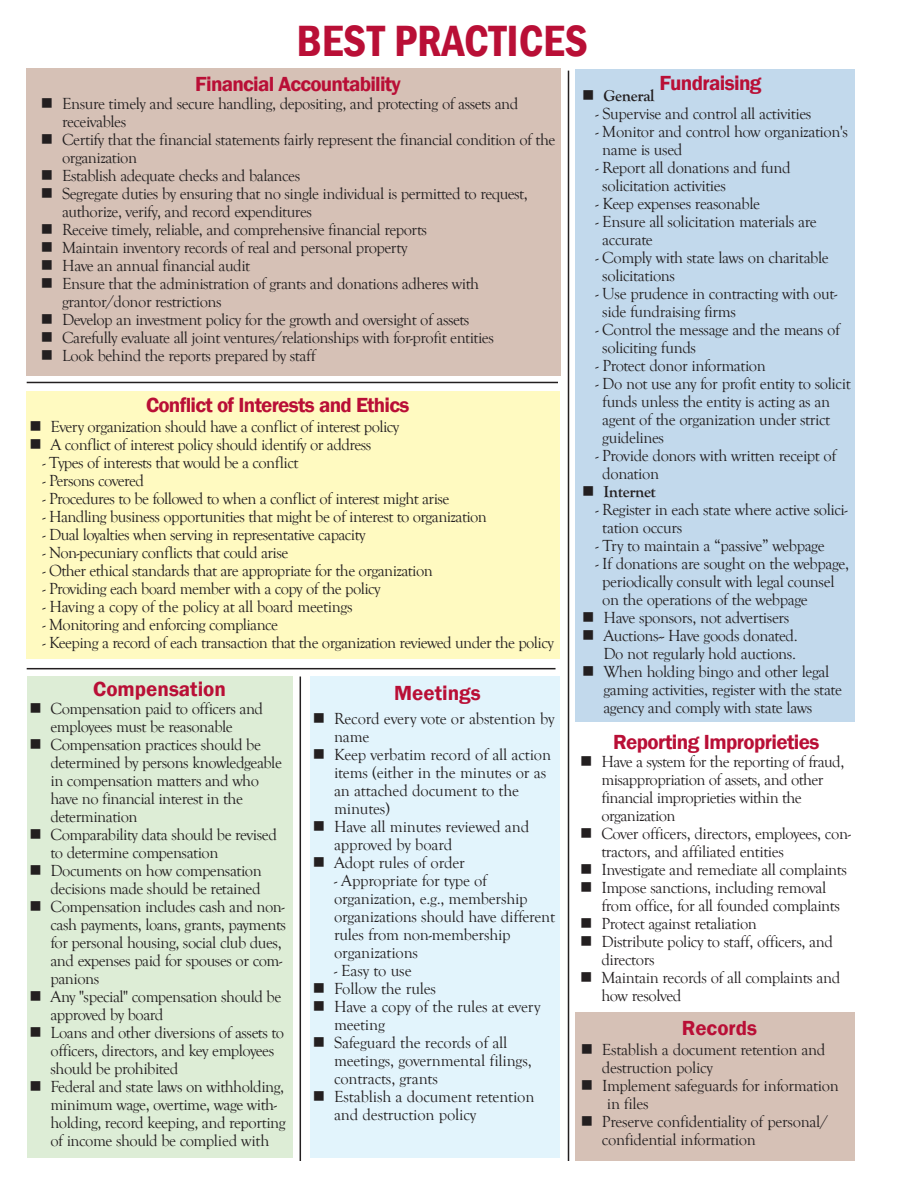
<style>
.page{position:relative;width:918px;height:1188px;background:#fff}
.page>*{position:absolute;margin:0;border:0;box-sizing:border-box;transform-origin:0 0}
.t1{font:600 condensed 45px "Franklin Gothic";color:#b90f36}
.t2{font:600 21px "Franklin Gothic";letter-spacing:-.03em;color:#b90f36}
.t3{font:600 21px "Franklin Gothic";color:#b90f36}
.t4{font:16.5px/18px "Goudy Old Style T";letter-spacing:-.03em;color:#231f20}
.t5{font:16.5px/18px "Goudy Old Style T";letter-spacing:-.01em;color:#231f20}
.t6{font:700 16.5px "Goudy Old Style T";letter-spacing:-.025em;color:#231f20}
</style>
<div class="page">
<div style="left:575px;top:1012px;width:280px;height:149px;background:#d6c1b6"></div>
<div style="left:27px;top:392px;width:533px;height:267px;background:#fffac1"></div>
<div style="left:310px;top:676px;width:249px;height:482px;background:#e2f4fc"></div>
<div style="left:27px;top:68px;width:534px;height:307px;background:#d6c1b6"></div>
<div style="left:575px;top:69px;width:280px;height:653px;background:#c2d9ec"></div>
<hr style="left:568px;top:71px;width:1px;height:1090px;background:#231f20">
<div style="left:27px;top:677px;width:266px;height:481px;background:#ddedd6"></div>
<hr style="left:300px;top:677px;width:1px;height:484px;background:#231f20">
<hr style="left:27px;top:382px;width:531px;height:1px;background:#231f20">
<hr style="left:27px;top:668px;width:529px;height:1px;background:#231f20">
<h1 class="t1" style="left:297px;top:15px;width:293px">BEST PRACTICES</h1>
<p class="t2" style="left:195px;top:72px;width:207px">Financial Accountability</p>
<p class="t4" style="left:62px;top:95px;width:458px;text-indent:-21px">■ Ensure timely and secure handling, depositing, and protecting of assets and receivables</p>
<p class="t4" style="left:62px;top:131px;width:495px;text-indent:-21px">■ Certify that the financial statements fairly represent the financial condition of the organization</p>
<p class="t4" style="left:41px;top:167px;width:261px">■ Establish adequate checks and balances</p>
<p class="t4" style="left:62px;top:185px;width:467px;text-indent:-21px">■ Segregate duties by ensuring that no single individual is permitted to request, authorize, verify, and record expenditures</p>
<p class="t4" style="left:41px;top:221px;width:388px">■ Receive timely, reliable, and comprehensive financial reports</p>
<p class="t4" style="left:41px;top:239px;width:368px">■ Maintain inventory records of real and personal property</p>
<p class="t4" style="left:41px;top:257px;width:211px">■ Have an annual financial audit</p>
<p class="t4" style="left:62px;top:275px;width:419px;text-indent:-21px">■ Ensure that the administration of grants and donations adheres with grantor/donor restrictions</p>
<p class="t4" style="left:41px;top:311px;width:430px">■ Develop an investment policy for the growth and oversight of assets</p>
<p class="t4" style="left:41px;top:329px;width:455px">■ Carefully evaluate all joint ventures/relationships with for-profit entities</p>
<p class="t4" style="left:41px;top:347px;width:276px">■ Look behind the reports prepared by staff</p>
<p class="t2" style="left:146px;top:393px;width:265px">Conflict of Interests and Ethics</p>
<p class="t4" style="left:29px;top:417px;width:372px">■ Every organization should have a conflict of interest policy</p>
<p class="t4" style="left:29px;top:435px;width:343px">■ A conflict of interest policy should identify or address</p>
<p class="t4" style="left:43px;top:453px;width:257px">- Types of interests that would be a conflict</p>
<p class="t4" style="left:43px;top:471px;width:103px">- Persons covered</p>
<p class="t4" style="left:43px;top:489px;width:408px">- Procedures to be followed to when a conflict of interest might arise</p>
<p class="t4" style="left:43px;top:507px;width:446px">- Handling business opportunities that might be of interest to organization</p>
<p class="t4" style="left:43px;top:525px;width:325px">- Dual loyalties when serving in representative capacity</p>
<p class="t4" style="left:43px;top:543px;width:247px">- Non-pecuniary conflicts that could arise</p>
<p class="t4" style="left:43px;top:561px;width:392px">- Other ethical standards that are appropriate for the organization</p>
<p class="t4" style="left:43px;top:579px;width:340px">- Providing each board member with a copy of the policy</p>
<p class="t4" style="left:43px;top:597px;width:312px">- Having a copy of the policy at all board meetings</p>
<p class="t4" style="left:43px;top:615px;width:237px">- Monitoring and enforcing compliance</p>
<p class="t4" style="left:43px;top:633px;width:513px">- Keeping a record of each transaction that the organization reviewed under the policy</p>
<p class="t3" style="left:93px;top:677px;width:134px">Compensation</p>
<p class="t4" style="left:29px;top:699px;width:235px;text-align:center">■ Compensation paid to officers and employees must be reasonable</p>
<p class="t4" style="left:51px;top:735px;width:233px;text-indent:-21px">■ Compensation practices should be determined by persons knowledgeable in compensation matters and who have no financial interest in the determination</p>
<p class="t4" style="left:51px;top:825px;width:228px;text-indent:-21px">■ Comparability data should be revised to determine compensation</p>
<p class="t4" style="left:29px;top:861px;width:234px;text-align:right">■ Documents on how compensation decisions made should be retained</p>
<p class="t4" style="left:51px;top:897px;width:237px;text-indent:-21px">■ Compensation includes cash and non&shy;cash payments, loans, grants, payments for personal housing, social club dues, and expenses paid for spouses or com&shy;panions</p>
<p class="t4" style="left:51px;top:987px;width:232px;text-indent:-21px">■ Any "special" compensation should be approved by board</p>
<p class="t4" style="left:51px;top:1023px;width:235px;text-indent:-21px">■ Loans and other diversions of assets to officers, directors, and key employees should be prohibited</p>
<p class="t4" style="left:51px;top:1077px;width:237px;text-indent:-21px">■ Federal and state laws on withholding, minimum wage, overtime, wage with&shy;holding, record keeping, and reporting of income should be complied with</p>
<p class="t3" style="left:394px;top:681px;width:88px">Meetings</p>
<p class="t5" style="left:334px;top:710px;width:222px;text-indent:-21px">■ Record every vote or abstention by name</p>
<p class="t5" style="left:334px;top:746px;width:219px;text-indent:-21px">■ Keep verbatim record of all action items (either in the minutes or as an attached document to the minutes)</p>
<p class="t5" style="left:334px;top:818px;width:197px;text-indent:-21px">■ Have all minutes reviewed and approved by board</p>
<p class="t5" style="left:313px;top:854px;width:154px">■ Adopt rules of order</p>
<p class="t4" style="left:334px;top:872px;width:223px">- Appropriate for type of organization, e.g., membership organizations should have different rules from non-membership organizations</p>
<p class="t5" style="left:334px;top:962px;width:79px">- Easy to use</p>
<p class="t5" style="left:313px;top:980px;width:125px">■ Follow the rules</p>
<p class="t5" style="left:334px;top:998px;width:208px;text-indent:-21px">■ Have a copy of the rules at every meeting</p>
<p class="t5" style="left:334px;top:1034px;width:199px;text-indent:-21px">■ Safeguard the records of all meetings, governmental filings, contracts, grants</p>
<p class="t5" style="left:334px;top:1088px;width:202px;text-indent:-21px">■ Establish a document retention and destruction policy</p>
<p class="t2" style="left:660px;top:70px;width:103px">Fundraising</p>
<p class="t6" style="left:582px;top:87px;width:74px">■ General</p>
<p class="t4" style="left:595px;top:105px;width:217px">- Supervise and control all activities</p>
<p class="t4" style="left:602px;top:123px;width:247px;text-indent:-7px">- Monitor and control how organization's name is used</p>
<p class="t4" style="left:602px;top:159px;width:190px;text-indent:-7px">- Report all donations and fund solicitation activities</p>
<p class="t4" style="left:595px;top:195px;width:166px">- Keep expenses reasonable</p>
<p class="t4" style="left:602px;top:213px;width:216px;text-indent:-7px">- Ensure all solicitation materials are accurate</p>
<p class="t4" style="left:602px;top:249px;width:228px;text-indent:-7px">- Comply with state laws on charitable solicitations</p>
<p class="t4" style="left:602px;top:285px;width:236px;text-indent:-7px">- Use prudence in contracting with out&shy;side fundraising firms</p>
<p class="t4" style="left:602px;top:321px;width:239px;text-indent:-7px">- Control the message and the means of soliciting funds</p>
<p class="t4" style="left:595px;top:357px;width:172px">- Protect donor information</p>
<p class="t4" style="left:602px;top:375px;width:250px;text-indent:-7px">- Do not use any for profit entity to solicit funds unless the entity is acting as an agent of the organization under strict guidelines</p>
<p class="t4" style="left:602px;top:447px;width:236px;text-indent:-7px">- Provide donors with written receipt of donation</p>
<p class="t6" style="left:582px;top:483px;width:75px">■ Internet</p>
<p class="t4" style="left:602px;top:501px;width:247px;text-indent:-7px">- Register in each state where active solici&shy;tation occurs</p>
<p class="t4" style="left:595px;top:537px;width:231px">- Try to maintain a “passive” webpage</p>
<p class="t4" style="left:602px;top:555px;width:248px;text-indent:-7px">- If donations are sought on the webpage, periodically consult with legal counsel on the operations of the webpage</p>
<p class="t4" style="left:582px;top:609px;width:209px">■ Have sponsors, not advertisers</p>
<p class="t4" style="left:582px;top:627px;width:217px;text-align:right">■ Auctions-- Have goods donated.<br>Do not regularly hold auctions.</p>
<p class="t4" style="left:603px;top:663px;width:240px;text-indent:-21px">■ When holding bingo and other legal gaming activities, register with the state agency and comply with state laws</p>
<p class="t2" style="left:613px;top:730px;width:208px">Reporting Improprieties</p>
<p class="t4" style="left:601px;top:753px;width:244px;text-indent:-21px">■ Have a system for the reporting of fraud, misappropriation of assets, and other financial improprieties within the organization</p>
<p class="t4" style="left:601px;top:825px;width:251px;text-indent:-21px">■ Cover officers, directors, employees, con&shy;tractors, and affiliated entities</p>
<p class="t4" style="left:580px;top:861px;width:268px">■ Investigate and remediate all complaints</p>
<p class="t4" style="left:601px;top:879px;width:240px;text-indent:-21px">■ Impose sanctions, including removal from office, for all founded complaints</p>
<p class="t4" style="left:580px;top:915px;width:178px">■ Protect against retaliation</p>
<p class="t4" style="left:601px;top:933px;width:233px;text-indent:-21px">■ Distribute policy to staff, officers, and directors</p>
<p class="t4" style="left:601px;top:969px;width:241px;text-indent:-21px">■ Maintain records of all complaints and how resolved</p>
<p class="t3" style="left:682px;top:1016px;width:77px">Records</p>
<p class="t4" style="left:602px;top:1040px;width:225px;text-indent:-21px">■ Establish a document retention and destruction policy</p>
<p class="t4" style="left:607px;top:1076px;width:234px;text-indent:-26px">■ Implement safeguards for information in files</p>
<p class="t4" style="left:602px;top:1112px;width:228px;text-indent:-21px">■ Preserve confidentiality of personal/ confidential information</p>
</div>
